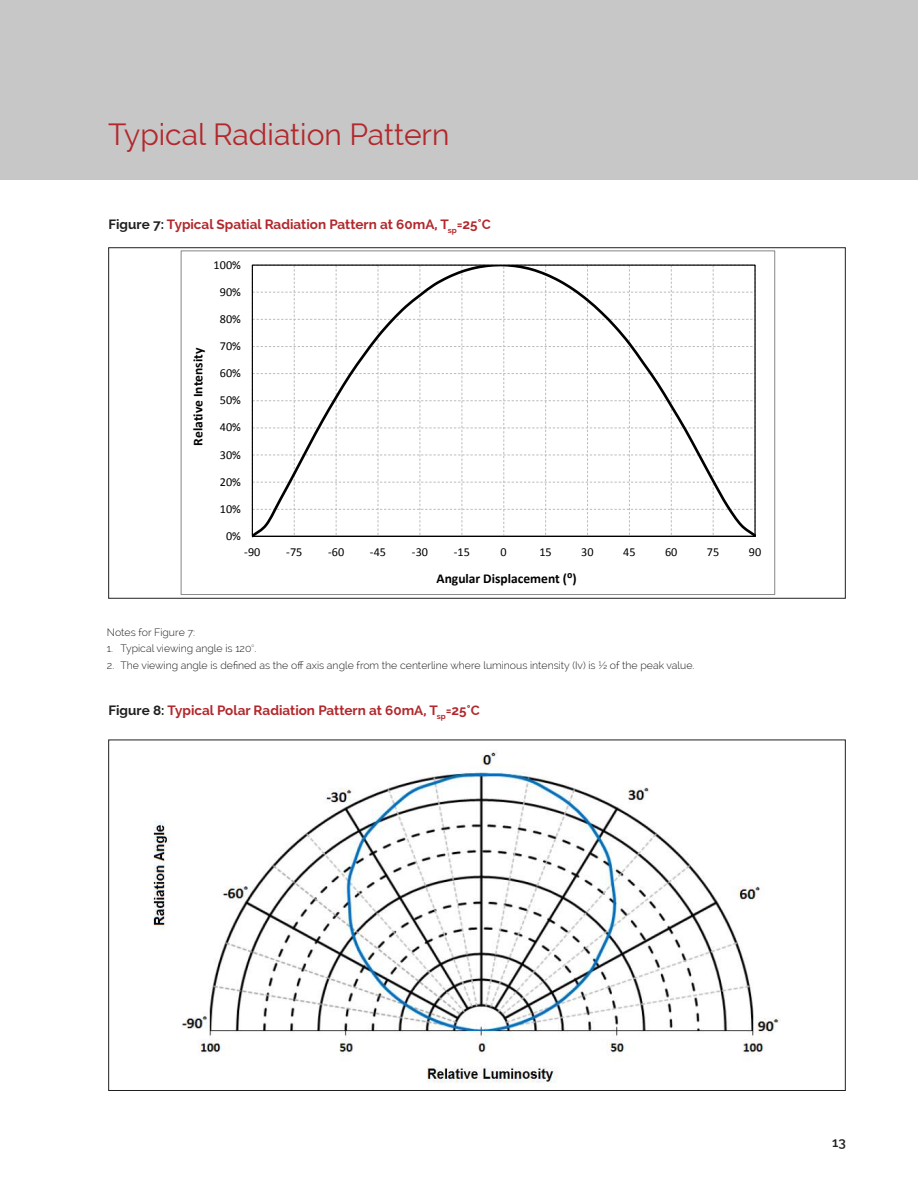
<style>
.page{position:relative;width:918px;height:1188px;background:#fff}
.page>*{position:absolute;margin:0;border:0;box-sizing:border-box;transform-origin:0 0}
.t1{font:30px "Raleway";color:#b2282c}
.t2{font:700 13.5px "Raleway";color:#b2282c}
.t3{font:700 13.5px "Calibri";color:#000}
.t4{font:600 13.5px "Raleway";color:#221f1f}
.t5{font:12.15px "Calibri";color:#000}
.t6{font:300 10.5px "Raleway";color:#221f1f}
.s1{color:#221f1f}
</style>
<div class="page">
<div style="left:0;top:0;width:918px;height:180px;background:#c8c7c7"></div>
<img style="left:153px;top:750px;width:626px;height:333px">
<svg style="left:252px;top:265px;width:504px;height:272px"></svg>
<h1 class="t1" style="left:108px;top:123px;width:343px">Typical Radiation Pattern</h1>
<p class="t2" style="left:108px;top:218px;width:384px"><span class="s1">Figure 7:</span> Typical Spatial Radiation Pattern at 60mA, T<sub>sp</sub>=25°C</p>
<p class="t5" style="left:214px;top:257px;width:29px">100%</p>
<p class="t5" style="left:220px;top:284px;width:23px">90%</p>
<p class="t3" style="left:193px;top:446px;width:99px;rotate:-90deg">Relative Intensity</p>
<p class="t5" style="left:220px;top:312px;width:23px">80%</p>
<p class="t5" style="left:220px;top:339px;width:23px">70%</p>
<p class="t5" style="left:220px;top:366px;width:23px">60%</p>
<p class="t5" style="left:220px;top:393px;width:23px">50%</p>
<p class="t5" style="left:220px;top:420px;width:23px">40%</p>
<p class="t5" style="left:220px;top:447px;width:23px">30%</p>
<p class="t5" style="left:220px;top:474px;width:23px">20%</p>
<p class="t5" style="left:220px;top:501px;width:23px">10%</p>
<p class="t5" style="left:226px;top:529px;width:16px">0%</p>
<p class="t5" style="left:244px;top:545px;width:18px">-90</p>
<p class="t5" style="left:286px;top:545px;width:18px">-75</p>
<p class="t5" style="left:328px;top:545px;width:18px">-60</p>
<p class="t5" style="left:370px;top:545px;width:18px">-45</p>
<p class="t5" style="left:412px;top:545px;width:18px">-30</p>
<p class="t5" style="left:454px;top:545px;width:18px">-15</p>
<p class="t5" style="left:501px;top:545px;width:8px">0</p>
<p class="t5" style="left:539px;top:545px;width:14px">15</p>
<p class="t5" style="left:581px;top:545px;width:14px">30</p>
<p class="t5" style="left:623px;top:545px;width:14px">45</p>
<p class="t5" style="left:665px;top:545px;width:14px">60</p>
<p class="t5" style="left:707px;top:545px;width:14px">75</p>
<p class="t5" style="left:749px;top:545px;width:14px">90</p>
<p class="t3" style="left:437px;top:570px;width:142px">Angular Displacement (⁰)</p>
<p class="t6" style="left:107px;top:628px;width:90px">Notes for Figure 7:</p>
<p class="t6" style="left:107px;top:645px;width:151px">1. Typical viewing angle is 120<sup>⁰</sup>.</p>
<p class="t6" style="left:107px;top:659px;width:589px">2. The viewing angle is de昀椀ned as the o昀昀 axis angle from the centerline where luminous intensity (Iv) is ½ of the peak value.</p>
<p class="t2" style="left:108px;top:705px;width:373px"><span class="s1">Figure 8:</span> Typical Polar Radiation Pattern at 60mA, T<sub>sp</sub>=25°C</p>
<p class="t4" style="left:832px;top:1134px;width:15px">13</p>
</div>
